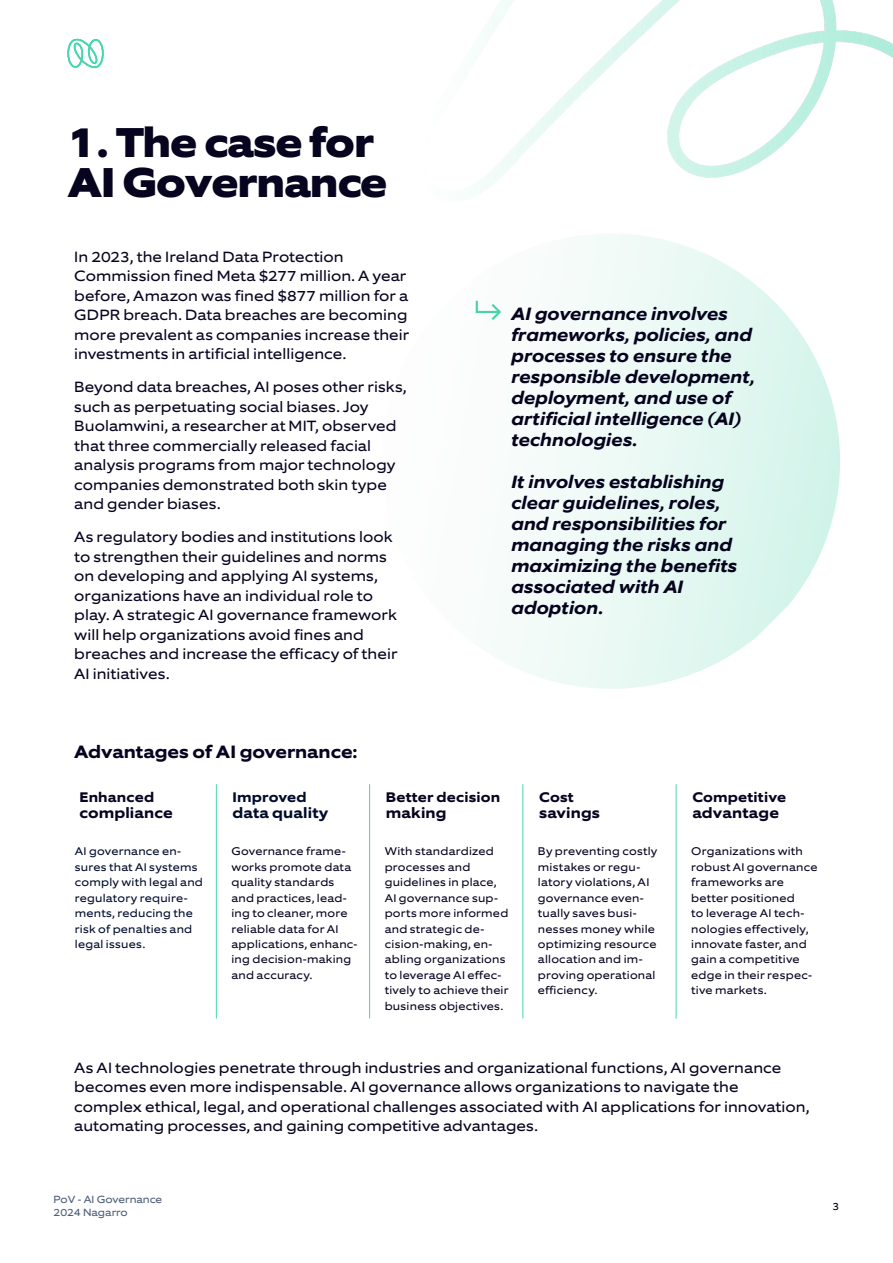
<style>
.page{position:relative;width:893px;height:1263px;background:#fff}
.page>*{position:absolute;margin:0;border:0;box-sizing:border-box;transform-origin:0 0}
.t1{font:800 42px/39.6px "Equip Extended";letter-spacing:-.025em;color:#06041f}
.t2{font:italic 700 18px/21px "Equip Extended";color:#06041f}
.t3{font:700 18px "Equip Extended";letter-spacing:-.005em;color:#06041f}
.t4{font:15px/19.5px "Equip Extended";letter-spacing:.005em;color:#06041f}
.t5{font:700 15px "Equip Extended";letter-spacing:.01em;color:#06041f}
.t6{font:700 15px "Equip Extended";letter-spacing:.01em;color:#000c2b}
.t7{font:700 13.95px "Equip Extended";letter-spacing:.015em;color:#06041f}
.t8{font:700 13.95px "Equip Extended";letter-spacing:.01em;color:#000c2b}
.t9{font:11.25px/15.5px "Equip Extended";letter-spacing:.02em;color:#06041f}
.t10{font:11.25px/15.5px "Equip Extended";letter-spacing:.02em;color:#000c2b}
.t11{font:10.5px/13.5px "Equip Extended";color:#4e5e78}
.t12{font:10.5px "Equip Extended";color:#06041f}
</style>
<div class="page">
<img style="left:476px;top:0;width:417px;height:256px">
<svg style="left:67px;top:38px;width:37px;height:30px"></svg>
<hr style="left:216px;top:784px;width:1px;height:234px;background:#47d7ac">
<hr style="left:369px;top:784px;width:1px;height:234px;background:#47d7ac">
<hr style="left:523px;top:784px;width:1px;height:234px;background:#47d7ac">
<hr style="left:676px;top:784px;width:1px;height:234px;background:#47d7ac">
<svg style="left:476px;top:301px;width:25px;height:19px"></svg>
<h1 class="t1" style="left:68px;top:123px;width:321px">1. The case for<br>AI Governance</h1>
<p class="t4" style="left:74px;top:247px;width:336px">In 2023, the Ireland Data Protection Commission fined Meta $277 million. A year before, Amazon was fined $877 million for a GDPR breach. Data breaches are becoming more prevalent as companies increase their investments in artificial intelligence.</p>
<p class="t4" style="left:74px;top:377px;width:334px">Beyond data breaches, AI poses other risks, such as perpetuating social biases. Joy Buolamwini, a researcher at MIT, observed that three commercially released facial analysis programs from major technology companies demonstrated both skin type and gender biases.</p>
<p class="t4" style="left:74px;top:527px;width:325px">As regulatory bodies and institutions look to strengthen their guidelines and norms on developing and applying AI systems, organizations have an individual role to play. A strategic AI governance framework will help organizations avoid fines and breaches and increase the efficacy of their AI initiatives.</p>
<p class="t2" style="left:511px;top:303px;width:245px">AI governance involves frameworks, policies, and processes to ensure the responsible development, deployment, and use of artificial intelligence (AI) technologies.</p>
<p class="t2" style="left:511px;top:471px;width:227px">It involves establishing clear guidelines, roles, and responsibilities for managing the risks and maximizing the benefits associated with AI adoption.</p>
<p class="t3" style="left:74px;top:741px;width:285px">Advantages of AI governance:</p>
<p class="t7" style="left:79px;top:788px;width:76px">Enhanced</p>
<p class="t5" style="left:79px;top:803px;width:95px">compliance</p>
<p class="t10" style="left:75px;top:844px;width:130px">AI governance en&shy;sures that AI systems comply with legal and regulatory require&shy;ments, reducing the risk of penalties and legal issues.</p>
<p class="t8" style="left:233px;top:788px;width:76px">Improved</p>
<p class="t6" style="left:233px;top:803px;width:97px">data quality</p>
<p class="t9" style="left:231px;top:844px;width:128px">Governance frame&shy;works promote data quality standards and practices, lead&shy;ing to cleaner, more reliable data for AI applications, enhanc&shy;ing decision-making and accuracy.</p>
<p class="t7" style="left:386px;top:788px;width:116px">Better decision</p>
<p class="t5" style="left:386px;top:803px;width:62px">making</p>
<p class="t9" style="left:385px;top:844px;width:125px">With standardized processes and guidelines in place,<br>AI governance sup&shy;ports more informed and strategic de&shy;cision-making, en&shy;abling organizations to leverage AI effec&shy;tively to achieve their business objectives.</p>
<p class="t7" style="left:539px;top:788px;width:36px">Cost</p>
<p class="t5" style="left:539px;top:803px;width:63px">savings</p>
<p class="t9" style="left:538px;top:844px;width:121px">By preventing costly mistakes or regu&shy;latory violations, AI governance even&shy;tually saves busi&shy;nesses money while optimizing resource allocation and im&shy;proving operational efficiency.</p>
<p class="t7" style="left:692px;top:788px;width:95px">Competitive</p>
<p class="t5" style="left:692px;top:803px;width:88px">advantage</p>
<p class="t9" style="left:691px;top:844px;width:128px">Organizations with robust AI governance frameworks are better positioned<br>to leverage AI tech&shy;nologies effectively, innovate faster, and gain a competitive edge in their respec&shy;tive markets.</p>
<p class="t4" style="left:74px;top:1058px;width:737px">As AI technologies penetrate through industries and organizational functions, AI governance becomes even more indispensable. AI governance allows organizations to navigate the complex ethical, legal, and operational challenges associated with AI applications for innovation, automating processes, and gaining competitive advantages.</p>
<p class="t11" style="left:54px;top:1192px;width:110px">PoV - AI Governance<br>2024 Nagarro</p>
<p class="t12" style="left:833px;top:1199px;width:8px">3</p>
</div>
